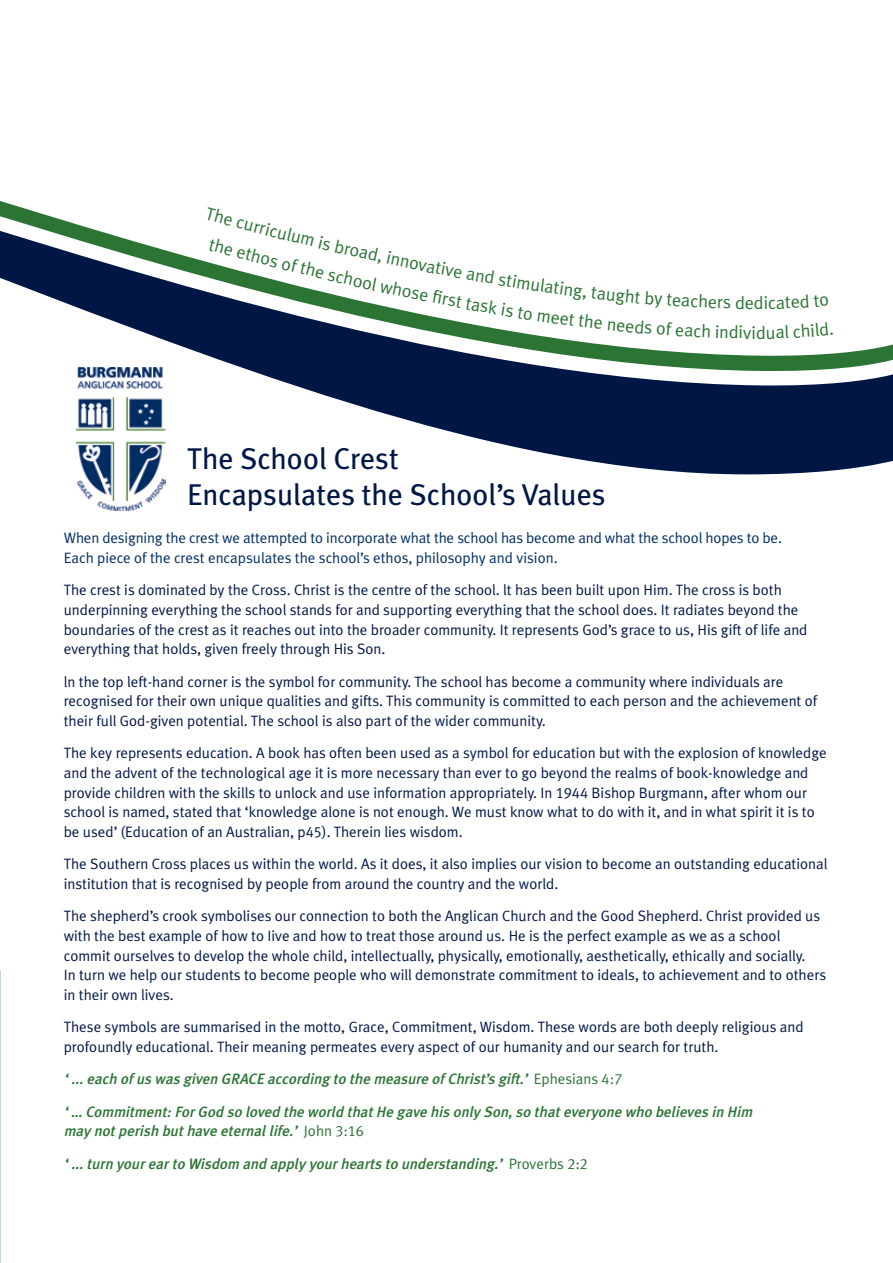
<style>
.page{position:relative;width:893px;height:1263px;background:#fff}
.page>*{position:absolute;margin:0;border:0;box-sizing:border-box;transform-origin:0 0}
.t1{font:30px/36px "Meta Plus";color:#001746}
.t2{font:18px "Meta Plus Normal";color:#2b7434}
.t3{font:15px/19.6px "Meta Plus Normal";color:#001746}
.t4{font:italic 500 15px/32.4px "Meta Plus";letter-spacing:-.01em;color:#2b7434}
.t5{font:15px/19.6px "Meta Plus Normal";letter-spacing:-.01em;color:#002d62}
.s1{font-family:"Meta Plus Normal Caps"}
.s2{font-family:"Meta Plus Normal";font-weight:400;font-style:normal}
.s3{font-family:"Meta Plus Normal Caps";font-weight:400;font-style:normal}
</style>
<div class="page">
<svg style="left:0;top:201px;width:893px;height:285px"></svg>
<img style="left:77px;top:367px;width:88px;height:144px">
<svg style="left:537px;top:312px;width:31px;height:13px"></svg>
<svg style="left:607px;top:320px;width:66px;height:16px"></svg>
<svg style="left:716px;top:325px;width:3px;height:13px"></svg>
<svg style="left:767px;top:322px;width:66px;height:17px"></svg>
<svg style="left:466px;top:270px;width:29px;height:14px"></svg>
<svg style="left:573px;top:287px;width:24px;height:13px"></svg>
<svg style="left:635px;top:291px;width:109px;height:18px"></svg>
<svg style="left:765px;top:294px;width:63px;height:15px"></svg>
<p class="t2" style="left:209px;top:203px;width:51px;rotate:15deg">The cu</p>
<p class="t2" style="left:256px;top:216px;width:64px;rotate:14deg">rriculum</p>
<p class="t2" style="left:321px;top:232px;width:53px;rotate:13deg">is broa</p>
<p class="t2" style="left:371px;top:243px;width:44px;rotate:12deg">d, inn</p>
<p class="t2" style="left:212px;top:233px;width:45px;rotate:15deg">the et</p>
<p class="t2" style="left:254px;top:245px;width:68px;rotate:14deg">hos of th</p>
<p class="t2" style="left:412px;top:252px;width:56px;rotate:11deg">ovative</p>
<p class="t2" style="left:318px;top:261px;width:60px;rotate:13deg">e schoo</p>
<p class="t2" style="left:374px;top:274px;width:42px;rotate:12deg">l who</p>
<p class="t2" style="left:500px;top:268px;width:44px;rotate:9deg">stimu</p>
<p class="t2" style="left:542px;top:275px;width:35px;rotate:8deg">latin</p>
<p class="t2" style="left:598px;top:282px;width:39px;rotate:6deg">augh</p>
<p class="t2" style="left:745px;top:292px;width:20px">ed</p>
<p class="t2" style="left:414px;top:282px;width:53px;rotate:11deg">se f rst</p>
<p class="t2" style="left:468px;top:292px;width:33px;rotate:10deg">task</p>
<p class="t2" style="left:503px;top:299px;width:34px;rotate:9deg">is to</p>
<p class="t2" style="left:570px;top:309px;width:36px;rotate:7deg">t the</p>
<p class="t2" style="left:676px;top:319px;width:37px;rotate:3deg">each</p>
<p class="t2" style="left:720px;top:321px;width:34px;rotate:1deg">ndiv</p>
<p class="t2" style="left:751px;top:322px;width:16px">id</p>
<h1 class="t1" style="left:187px;top:440px;width:420px">The School Crest<br>Encapsulates the School’s Values</h1>
<p class="t5" style="left:64px;top:528px;width:720px">When designing the crest we attempted to incorporate what the school has become and what the school hopes to be.<br>Each piece of the crest encapsulates the school’s ethos, philosophy and vision.</p>
<p class="t3" style="left:64px;top:580px;width:745px">The crest is dominated by the Cross. Christ is the centre of the school. lt has been built upon Him. The cross is both underpinning everything the school stands for and supporting everything that the school does. It radiates beyond the boundaries of the crest as it reaches out into the broader community. It represents God’s grace to us, His gift of life and everything that holds, given freely through His Son.</p>
<p class="t3" style="left:64px;top:671px;width:755px">ln the top left-hand corner is the symbol for community. The school has become a community where individuals are recognised for their own unique qualities and gifts. This community is committed to each person and the achievement of their full God-given potential. The school is also part of the wider community.</p>
<p class="t3" style="left:64px;top:743px;width:764px">The key represents education. A book has often been used as a symbol for education but with the explosion of knowledge and the advent of the technological age it is more necessary than ever to go beyond the realms of book-knowledge and provide children with the skills to unlock and use information appropriately. In <span class="s1">1944</span> Bishop Burgmann, after whom our school is named, stated that ‘knowledge alone is not enough. We must know what to do with it, and in what spirit it is to be used’ (Education of an Australian, p<span class="s1">45</span>). Therein lies wisdom.</p>
<p class="t3" style="left:64px;top:854px;width:765px">The Southern Cross places us within the world. As it does, it also implies our vision to become an outstanding educational institution that is recognised by people from around the country and the world.</p>
<p class="t3" style="left:64px;top:906px;width:764px">The shepherd’s crook symbolises our connection to both the Anglican Church and the Good Shepherd. Christ provided us with the best example of how to Iive and how to treat those around us. He is the perfect example as we as a school commit ourselves to develop the whole child, intellectually, physically, emotionally, aesthetically, ethically and socially.<br>In turn we help our students to become people who will demonstrate commitment to ideals, to achievement and to others in their own lives.</p>
<p class="t3" style="left:64px;top:1017px;width:741px">These symbols are summarised in the motto, Grace, Commitment, Wisdom. These words are both deeply religious and profoundly educational. Their meaning permeates every aspect of our humanity and our search for truth.</p>
<p class="t4" style="left:64px;top:1063px;width:694px">‘...each of us was given GRACE according to the measure of Christ’s gift.’ <span class="s2">E p h e s i a n s</span> <span class="s3">4</span> <span class="s2">:</span> <span class="s3">7<br></span>‘… Commitment:ForGod so loved the world thatHe gave his only Son,so thateveryone who believes in Him</p>
<p class="t4" style="left:64px;top:1115px;width:526px">may notperish buthave eternallife.’ <span class="s2">J o h n</span> <span class="s3">3</span> <span class="s2">:</span> <span class="s3">1 6<br></span>‘...turn yourearto Wisdom and apply yourhearts to understanding.’ <span class="s2">P r o v e r b s</span> <span class="s3">2</span> <span class="s2">:</span> <span class="s3">2</span></p>
</div>
